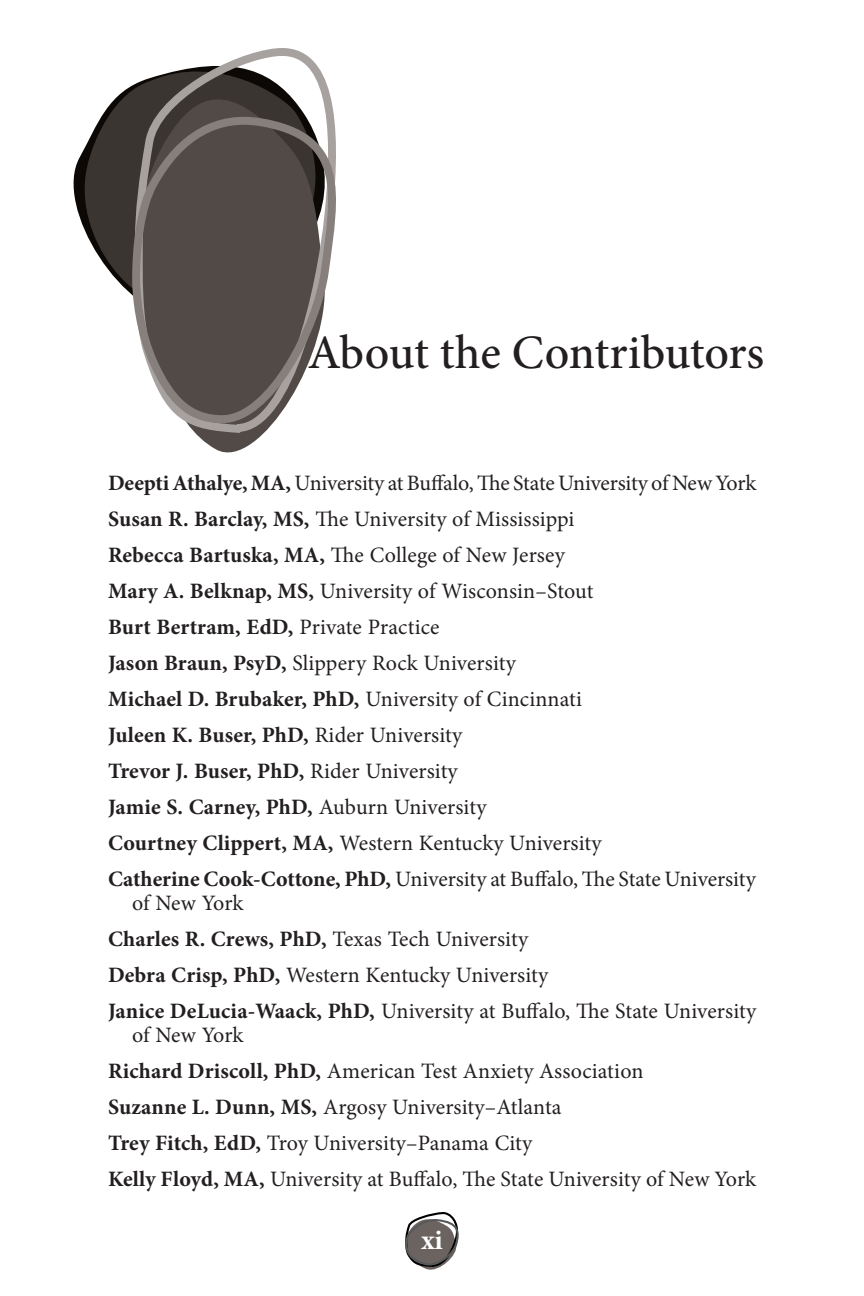
<style>
.page{position:relative;width:864px;height:1296px;background:#fff}
.page>*{position:absolute;margin:0;border:0;box-sizing:border-box;transform-origin:0 0}
.t1{font:500 48px "Minion Pro";letter-spacing:-.005em;color:#231f20}
.t2{font:700 28px "Minion Pro";color:#fff}
._05_Body_Text{font:22px/24px "Minion Pro";color:#231f20}
._05_Body_Text-2{font:700 22px "Minion Pro";letter-spacing:.005em;color:#231f20}
.s1{font-weight:700}
.s2{font-weight:400}
</style>
<div class="page">
<svg style="left:405px;top:1212px;width:54px;height:58px"></svg>
<svg style="left:73px;top:97px;width:44px;height:183px"></svg>
<svg style="left:117px;top:86px;width:143px;height:367px"></svg>
<svg style="left:131px;top:48px;width:202px;height:389px"></svg>
<svg style="left:128px;top:106px;width:208px;height:321px;background:#6c6563"></svg>
<p class="t1" style="left:308px;top:321px;width:458px">About the Contributors</p>
<p class="_05_Body_Text" style="left:108px;top:471px;width:650px"><span class="s1">Deepti Athalye, MA,</span> University at Buffalo, The State University of New York</p>
<p class="_05_Body_Text" style="left:108px;top:507px;width:468px"><span class="s1">Susan R. Barclay, MS,</span> The University of Mississippi</p>
<p class="_05_Body_Text" style="left:108px;top:543px;width:459px"><span class="s1">Rebecca Bartuska, MA,</span> The College of New Jersey</p>
<p class="_05_Body_Text" style="left:108px;top:579px;width:487px"><span class="s1">Mary A. Belknap, MS,</span> University of Wisconsin–Stout</p>
<p class="_05_Body_Text-2" style="left:108px;top:611px;width:333px">Burt Bertram, EdD, <span class="s2">Private Practice</span></p>
<p class="_05_Body_Text" style="left:108px;top:651px;width:409px"><span class="s1">Jason Braun, PsyD,</span> Slippery Rock University</p>
<p class="_05_Body_Text-2" style="left:108px;top:683px;width:476px">Michael D. Brubaker, PhD, <span class="s2">University of Cincinnati</span></p>
<p class="_05_Body_Text-2" style="left:108px;top:719px;width:356px">Juleen K. Buser, PhD, <span class="s2">Rider University</span></p>
<p class="_05_Body_Text-2" style="left:108px;top:755px;width:351px">Trevor J. Buser, PhD, <span class="s2">Rider University</span></p>
<p class="_05_Body_Text-2" style="left:108px;top:791px;width:380px">Jamie S. Carney, PhD, <span class="s2">Auburn University</span></p>
<p class="_05_Body_Text" style="left:108px;top:831px;width:495px"><span class="s1">Courtney Clippert, MA,</span> Western Kentucky University</p>
<p class="_05_Body_Text" style="left:132px;top:867px;width:625px;text-indent:-24px"><span class="s1">Catherine Cook-Cottone, PhD,</span> University at Buffalo, The State University of New York</p>
<p class="_05_Body_Text-2" style="left:108px;top:923px;width:422px">Charles R. Crews, PhD, <span class="s2">Texas Tech University</span></p>
<p class="_05_Body_Text" style="left:108px;top:963px;width:442px"><span class="s1">Debra Crisp, PhD,</span> Western Kentucky University</p>
<p class="_05_Body_Text" style="left:132px;top:999px;width:626px;text-indent:-24px"><span class="s1">Janice DeLucia-Waack, PhD,</span> University at Buffalo, The State University of New York</p>
<p class="_05_Body_Text" style="left:108px;top:1059px;width:537px"><span class="s1">Richard Driscoll, PhD,</span> American Test Anxiety Association</p>
<p class="_05_Body_Text" style="left:108px;top:1095px;width:455px"><span class="s1">Suzanne L. Dunn, MS,</span> Argosy University–Atlanta</p>
<p class="_05_Body_Text" style="left:108px;top:1131px;width:426px"><span class="s1">Trey Fitch, EdD,</span> Troy University–Panama City</p>
<p class="_05_Body_Text" style="left:108px;top:1167px;width:650px"><span class="s1">Kelly Floyd, MA,</span> University at Buffalo, The State University of New York</p>
<p class="t2" style="left:421px;top:1221px;width:23px">xi</p>
</div>
